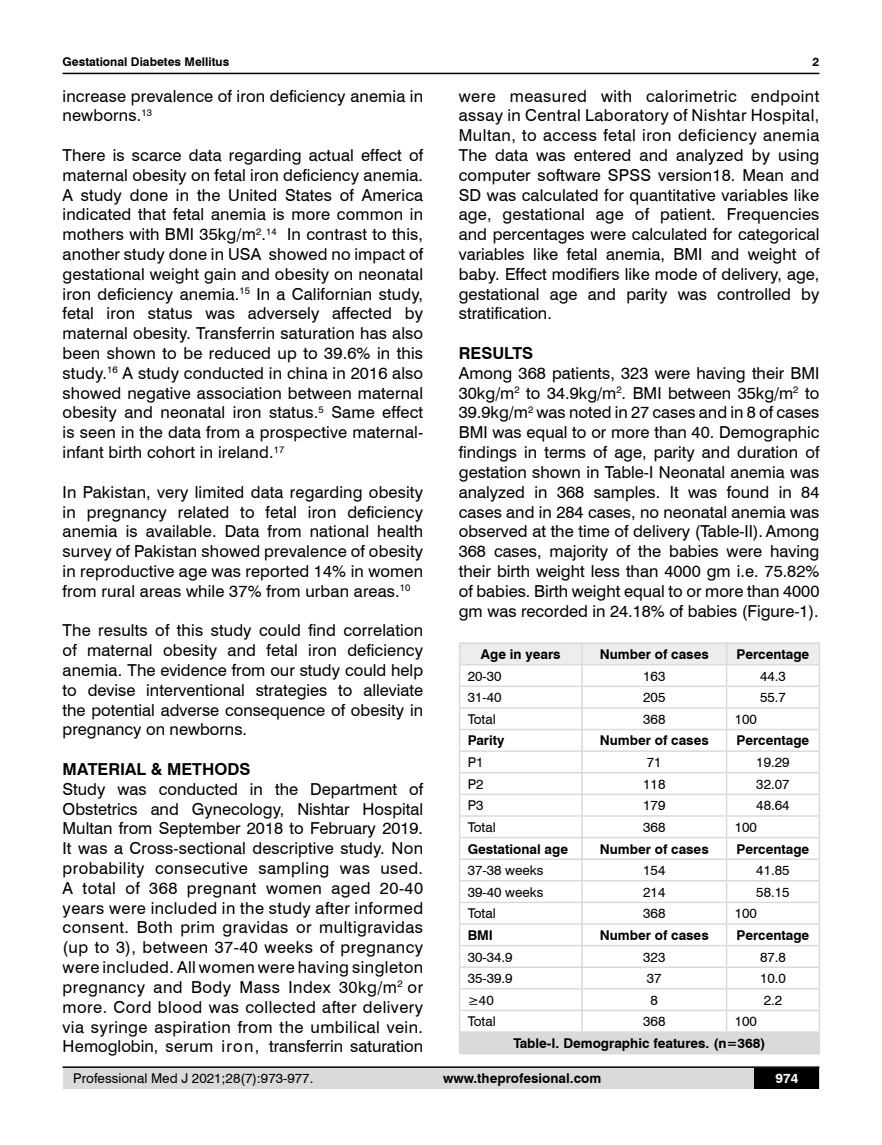
<style>
.page{position:relative;width:882px;height:1145px;background:#fff}
.page>*{position:absolute;margin:0;border:0;box-sizing:border-box;transform-origin:0 0}
.t1{font:16.5px/19.8px "Swiss 721 BT";color:#000;text-align:justify}
.t2{font:700 16.5px "Swiss 721 BT";color:#000}
.t3{font:13.5px "Swiss 721 BT";color:#000}
.t4{font:700 13.5px "Swiss 721 BT";color:#000}
.t5{font:700 13.5px "Swiss 721 BT";color:#fff}
.t6{font:700 12px "Swiss 721 BT";color:#000}
</style>
<div class="page">
<hr style="left:63px;top:73px;width:756px;height:1px;background:#000">
<div style="left:63px;top:1067px;width:756px;height:21px;background:#dadada"></div>
<hr style="left:63px;top:1066px;width:756px;height:2px;background:#000">
<div style="left:754px;top:1068px;width:65px;height:20px;background:#000"></div>
<hr style="left:458px;top:642px;width:123px;height:2px;background:#dadada">
<hr style="left:458px;top:644px;width:2px;height:20px;background:#dadada">
<hr style="left:581px;top:642px;width:145px;height:2px;background:#dadada">
<hr style="left:726px;top:642px;width:93px;height:2px;background:#dadada">
<hr style="left:458px;top:664px;width:123px;height:1px;background:#dadada">
<hr style="left:458px;top:665px;width:2px;height:20px;background:#dadada">
<hr style="left:458px;top:685px;width:123px;height:2px;background:#dadada">
<hr style="left:458px;top:687px;width:2px;height:20px;background:#dadada">
<hr style="left:458px;top:707px;width:123px;height:1px;background:#dadada">
<hr style="left:458px;top:708px;width:2px;height:21px;background:#dadada">
<hr style="left:458px;top:729px;width:123px;height:1px;background:#dadada">
<hr style="left:458px;top:730px;width:2px;height:20px;background:#dadada">
<hr style="left:458px;top:750px;width:123px;height:2px;background:#dadada">
<hr style="left:458px;top:752px;width:2px;height:20px;background:#dadada">
<hr style="left:458px;top:772px;width:123px;height:1px;background:#dadada">
<hr style="left:458px;top:773px;width:2px;height:20px;background:#dadada">
<hr style="left:458px;top:793px;width:123px;height:2px;background:#dadada">
<hr style="left:458px;top:795px;width:2px;height:20px;background:#dadada">
<hr style="left:458px;top:815px;width:123px;height:1px;background:#dadada">
<hr style="left:458px;top:816px;width:2px;height:21px;background:#dadada">
<hr style="left:458px;top:837px;width:123px;height:1px;background:#dadada">
<hr style="left:458px;top:838px;width:2px;height:20px;background:#dadada">
<hr style="left:458px;top:858px;width:123px;height:2px;background:#dadada">
<hr style="left:458px;top:860px;width:2px;height:20px;background:#dadada">
<hr style="left:458px;top:880px;width:123px;height:1px;background:#dadada">
<hr style="left:458px;top:881px;width:2px;height:20px;background:#dadada">
<hr style="left:458px;top:901px;width:123px;height:2px;background:#dadada">
<hr style="left:458px;top:903px;width:2px;height:20px;background:#dadada">
<hr style="left:458px;top:923px;width:123px;height:1px;background:#dadada">
<hr style="left:458px;top:924px;width:2px;height:21px;background:#dadada">
<hr style="left:458px;top:945px;width:123px;height:1px;background:#dadada">
<hr style="left:458px;top:946px;width:2px;height:20px;background:#dadada">
<hr style="left:458px;top:966px;width:123px;height:2px;background:#dadada">
<hr style="left:458px;top:968px;width:2px;height:20px;background:#dadada">
<hr style="left:458px;top:988px;width:123px;height:1px;background:#dadada">
<hr style="left:458px;top:989px;width:2px;height:20px;background:#dadada">
<hr style="left:458px;top:1009px;width:123px;height:2px;background:#dadada">
<hr style="left:458px;top:1011px;width:2px;height:20px;background:#dadada">
<hr style="left:458px;top:1031px;width:123px;height:1px;background:#dadada">
<hr style="left:458px;top:1032px;width:2px;height:21px;background:#dadada">
<svg style="left:460px;top:644px;width:359px;height:409px"></svg>
<hr style="left:458px;top:1053px;width:123px;height:1px;background:#dadada">
<hr style="left:581px;top:1053px;width:145px;height:1px;background:#dadada">
<hr style="left:726px;top:1053px;width:93px;height:1px;background:#dadada">
<p class="t6" style="left:63px;top:53px;width:168px">Gestational Diabetes Mellitus</p>
<p class="t1" style="left:63px;top:85px;width:362px">increase prevalence of iron deficiency anemia in newborns.<sup>13</sup></p>
<p class="t1" style="left:63px;top:145px;width:362px">There is scarce data regarding actual effect of maternal obesity on fetal iron deficiency anemia.<br>A study done in the United States of America indicated that fetal anemia is more common in mothers with BMI 35kg/m<sup>2</sup>.<sup>14</sup> In contrast to this, another study done in USA showed no impact of gestational weight gain and obesity on neonatal iron deficiency anemia.<sup>15</sup> In a Californian study, fetal iron status was adversely affected by maternal obesity. Transferrin saturation has also been shown to be reduced up to 39.6% in this study.<sup>16</sup> A study conducted in china in 2016 also showed negative association between maternal obesity and neonatal iron status.<sup>5</sup> Same effect is seen in the data from a prospective maternal&shy;infant birth cohort in ireland.<sup>17</sup></p>
<p class="t1" style="left:63px;top:481px;width:362px">In Pakistan, very limited data regarding obesity in pregnancy related to fetal iron deficiency anemia is available. Data from national health survey of Pakistan showed prevalence of obesity in reproductive age was reported 14% in women from rural areas while 37% from urban areas.<sup>10</sup></p>
<p class="t1" style="left:63px;top:620px;width:362px">The results of this study could find correlation of maternal obesity and fetal iron deficiency anemia. The evidence from our study could help to devise interventional strategies to alleviate the potential adverse consequence of obesity in pregnancy on newborns.</p>
<p class="t2" style="left:63px;top:757px;width:189px">MATERIAL &amp; METHODS</p>
<p class="t1" style="left:63px;top:778px;width:362px">Study was conducted in the Department of Obstetrics and Gynecology, Nishtar Hospital Multan from September 2018 to February 2019.<br>It was a Cross-sectional descriptive study. Non probability consecutive sampling was used.<br>A total of 368 pregnant women aged 20-40 years were included in the study after informed consent. Both prim gravidas or multigravidas (up to 3), between 37-40 weeks of pregnancy were included. All women were having singleton pregnancy and Body Mass Index 30kg/m<sup>2</sup> or more. Cord blood was collected after delivery via syringe aspiration from the umbilical vein.<br>Hemoglobin, serum iron, transferrin saturation</p>
<p class="t6" style="left:812px;top:53px;width:8px">2</p>
<p class="t1" style="left:458px;top:85px;width:362px">were measured with calorimetric endpoint assay in Central Laboratory of Nishtar Hospital, Multan, to access fetal iron deficiency anemia The data was entered and analyzed by using computer software SPSS version18. Mean and SD was calculated for quantitative variables like age, gestational age of patient. Frequencies and percentages were calculated for categorical variables like fetal anemia, BMI and weight of baby. Effect modifiers like mode of delivery, age, gestational age and parity was controlled by stratification.</p>
<p class="t2" style="left:458px;top:342px;width:76px">RESULTS</p>
<p class="t1" style="left:458px;top:362px;width:362px">Among 368 patients, 323 were having their BMI 30kg/m<sup>2</sup> to 34.9kg/m<sup>2</sup>. BMI between 35kg/m<sup>2</sup> to 39.9kg/m<sup>2</sup> was noted in 27 cases and in 8 of cases BMI was equal to or more than 40. Demographic findings in terms of age, parity and duration of gestation shown in Table-I Neonatal anemia was analyzed in 368 samples. It was found in 84 cases and in 284 cases, no neonatal anemia was observed at the time of delivery (Table-II). Among 368 cases, majority of the babies were having their birth weight less than 4000 gm i.e. 75.82% of babies. Birth weight equal to or more than 4000 gm was recorded in 24.18% of babies (Figure-1).</p>
<p class="t4" style="left:480px;top:645px;width:81px">Age in years</p>
<p class="t4" style="left:599px;top:645px;width:110px">Number of cases</p>
<p class="t4" style="left:736px;top:645px;width:74px">Percentage</p>
<p class="t3" style="left:467px;top:666px;width:35px">20-30</p>
<p class="t3" style="left:643px;top:666px;width:24px">163</p>
<p class="t3" style="left:759px;top:666px;width:27px">44.3</p>
<p class="t3" style="left:467px;top:688px;width:35px">31-40</p>
<p class="t3" style="left:643px;top:688px;width:24px">205</p>
<p class="t3" style="left:759px;top:688px;width:27px">55.7</p>
<p class="t3" style="left:467px;top:710px;width:30px">Total</p>
<p class="t3" style="left:643px;top:710px;width:24px">368</p>
<p class="t3" style="left:734px;top:710px;width:24px">100</p>
<p class="t4" style="left:467px;top:731px;width:38px">Parity</p>
<p class="t4" style="left:599px;top:731px;width:110px">Number of cases</p>
<p class="t4" style="left:736px;top:731px;width:74px">Percentage</p>
<p class="t3" style="left:467px;top:753px;width:17px">P1</p>
<p class="t3" style="left:646px;top:753px;width:16px">71</p>
<p class="t3" style="left:755px;top:753px;width:35px">19.29</p>
<p class="t3" style="left:467px;top:774px;width:17px">P2</p>
<p class="t3" style="left:642px;top:774px;width:24px">118</p>
<p class="t3" style="left:755px;top:774px;width:35px">32.07</p>
<p class="t3" style="left:467px;top:796px;width:17px">P3</p>
<p class="t3" style="left:642px;top:796px;width:24px">179</p>
<p class="t3" style="left:755px;top:796px;width:35px">48.64</p>
<p class="t3" style="left:467px;top:818px;width:30px">Total</p>
<p class="t3" style="left:642px;top:818px;width:24px">368</p>
<p class="t3" style="left:734px;top:818px;width:24px">100</p>
<p class="t4" style="left:467px;top:839px;width:102px">Gestational age</p>
<p class="t4" style="left:599px;top:839px;width:110px">Number of cases</p>
<p class="t4" style="left:736px;top:839px;width:74px">Percentage</p>
<p class="t3" style="left:467px;top:861px;width:77px">37-38 weeks</p>
<p class="t3" style="left:642px;top:861px;width:24px">154</p>
<p class="t3" style="left:755px;top:861px;width:35px">41.85</p>
<p class="t3" style="left:467px;top:882px;width:77px">39-40 weeks</p>
<p class="t3" style="left:642px;top:882px;width:24px">214</p>
<p class="t3" style="left:755px;top:882px;width:35px">58.15</p>
<p class="t3" style="left:467px;top:904px;width:30px">Total</p>
<p class="t3" style="left:642px;top:904px;width:24px">368</p>
<p class="t3" style="left:734px;top:904px;width:24px">100</p>
<p class="t4" style="left:467px;top:925px;width:27px">BMI</p>
<p class="t4" style="left:599px;top:925px;width:110px">Number of cases</p>
<p class="t4" style="left:736px;top:925px;width:74px">Percentage</p>
<p class="t3" style="left:467px;top:947px;width:46px">30-34.9</p>
<p class="t3" style="left:642px;top:947px;width:24px">323</p>
<p class="t3" style="left:759px;top:947px;width:27px">87.8</p>
<p class="t3" style="left:467px;top:969px;width:46px">35-39.9</p>
<p class="t3" style="left:646px;top:969px;width:16px">37</p>
<p class="t3" style="left:759px;top:969px;width:27px">10.0</p>
<p class="t3" style="left:467px;top:990px;width:28px">≥40</p>
<p class="t3" style="left:650px;top:990px;width:9px">8</p>
<p class="t3" style="left:763px;top:990px;width:20px">2.2</p>
<p class="t3" style="left:467px;top:1012px;width:30px">Total</p>
<p class="t3" style="left:642px;top:1012px;width:24px">368</p>
<p class="t3" style="left:734px;top:1012px;width:24px">100</p>
<p class="t4" style="left:513px;top:1033px;width:254px">Table-I. Demographic features. (n=368)</p>
<p class="t3" style="left:73px;top:1069px;width:241px">Professional Med J 2021;28(7):973-977.</p>
<p class="t4" style="left:443px;top:1069px;width:159px">www.theprofesional.com</p>
<p class="t5" style="left:775px;top:1069px;width:24px">974</p>
</div>
